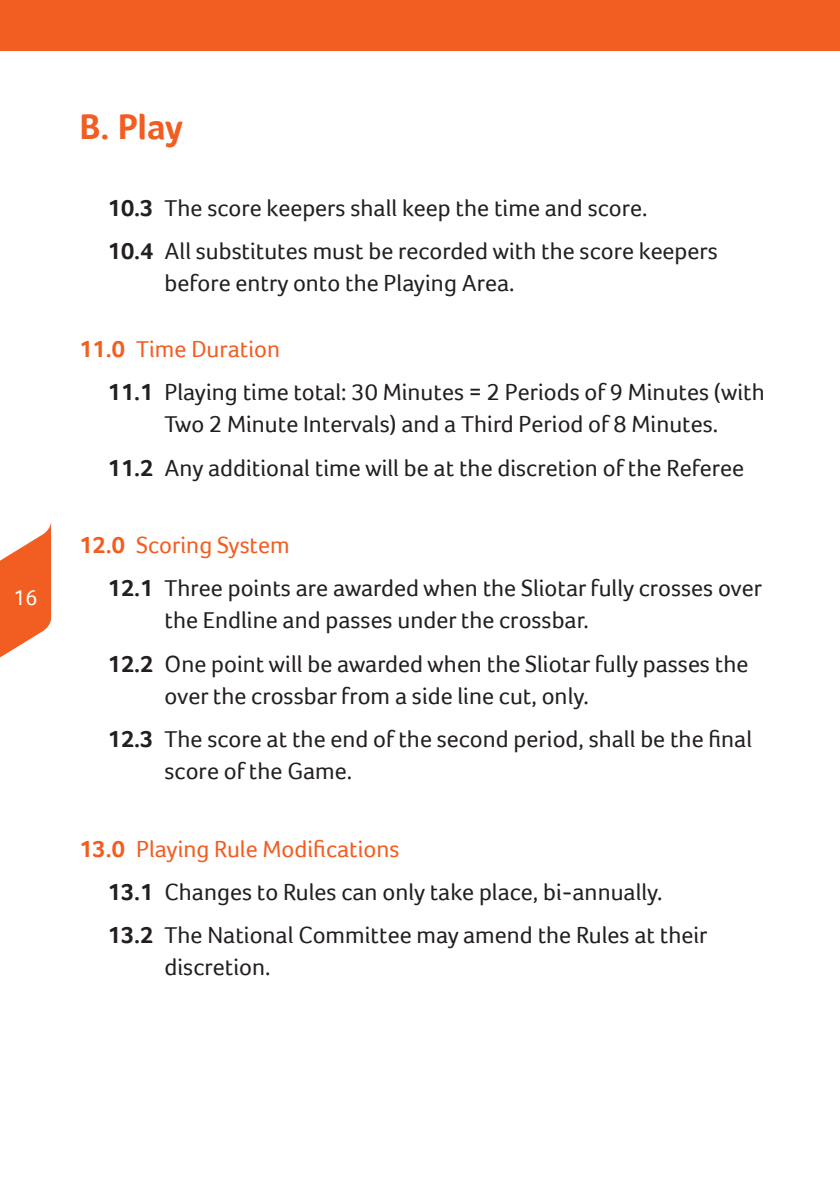
<style>
.page{position:relative;width:840px;height:1191px;background:#fff}
.page>*{position:absolute;margin:0;border:0;box-sizing:border-box;transform-origin:0 0}
.Titles{font:700 36px "Foco";color:#f25d21}
.rules{font:24px/32px "Foco";color:#231f20}
.apart_B{font:24px "Foco";color:#f25d21}
.t1{font:22px "Foco";color:#fff}
.s1{font-weight:700}
</style>
<div class="page">
<svg style="left:0;top:523px;width:51px;height:135px"></svg>
<div style="left:0;top:0;width:839px;height:51px;background:#f25d21"></div>
<p class="t1" style="left:13px;top:584px;width:26px">16</p>
<p class="Titles" style="left:79px;top:106px;width:105px">B. Play</p>
<p class="rules" style="left:108px;top:191px;width:541px"><span class="s1">10.3</span> The score keepers shall keep the time and score.</p>
<p class="rules" style="left:164px;top:235px;width:554px;text-indent:-57px"><span class="s1">10.4</span> All substitutes must be recorded with the score keepers before entry onto the Playing Area.</p>
<p class="apart_B" style="left:79px;top:335px;width:202px"><span class="s1">11.0</span> Time Duration</p>
<p class="rules" style="left:108px;top:376px;width:658px;text-align:center"><span class="s1">11.1</span> Playing time total: 30 Minutes = 2 Periods of 9 Minutes (with<br>Two 2 Minute Intervals) and a Third Period of 8 Minutes.</p>
<p class="rules" style="left:108px;top:451px;width:637px"><span class="s1">11.2</span> Any additional time will be at the discretion of the Referee</p>
<p class="apart_B" style="left:79px;top:531px;width:212px"><span class="s1">12.0</span> Scoring System</p>
<p class="rules" style="left:164px;top:572px;width:598px;text-indent:-57px"><span class="s1">12.1</span> Three points are awarded when the Sliotar fully crosses over the Endline and passes under the crossbar.</p>
<p class="rules" style="left:164px;top:647px;width:585px;text-indent:-57px"><span class="s1">12.2</span> One point will be awarded when the Sliotar fully passes the over the crossbar from a side line cut, only.</p>
<p class="rules" style="left:164px;top:723px;width:588px;text-indent:-57px"><span class="s1">12.3</span> The score at the end of the second period, shall be the final score of the Game.</p>
<p class="apart_B" style="left:79px;top:834px;width:321px"><span class="s1">13.0</span> Playing Rule Modifications</p>
<p class="rules" style="left:108px;top:875px;width:556px"><span class="s1">13.1</span> Changes to Rules can only take place, bi-annually.</p>
<p class="rules" style="left:164px;top:919px;width:544px;text-indent:-57px"><span class="s1">13.2</span> The National Committee may amend the Rules at their discretion.</p>
</div>
